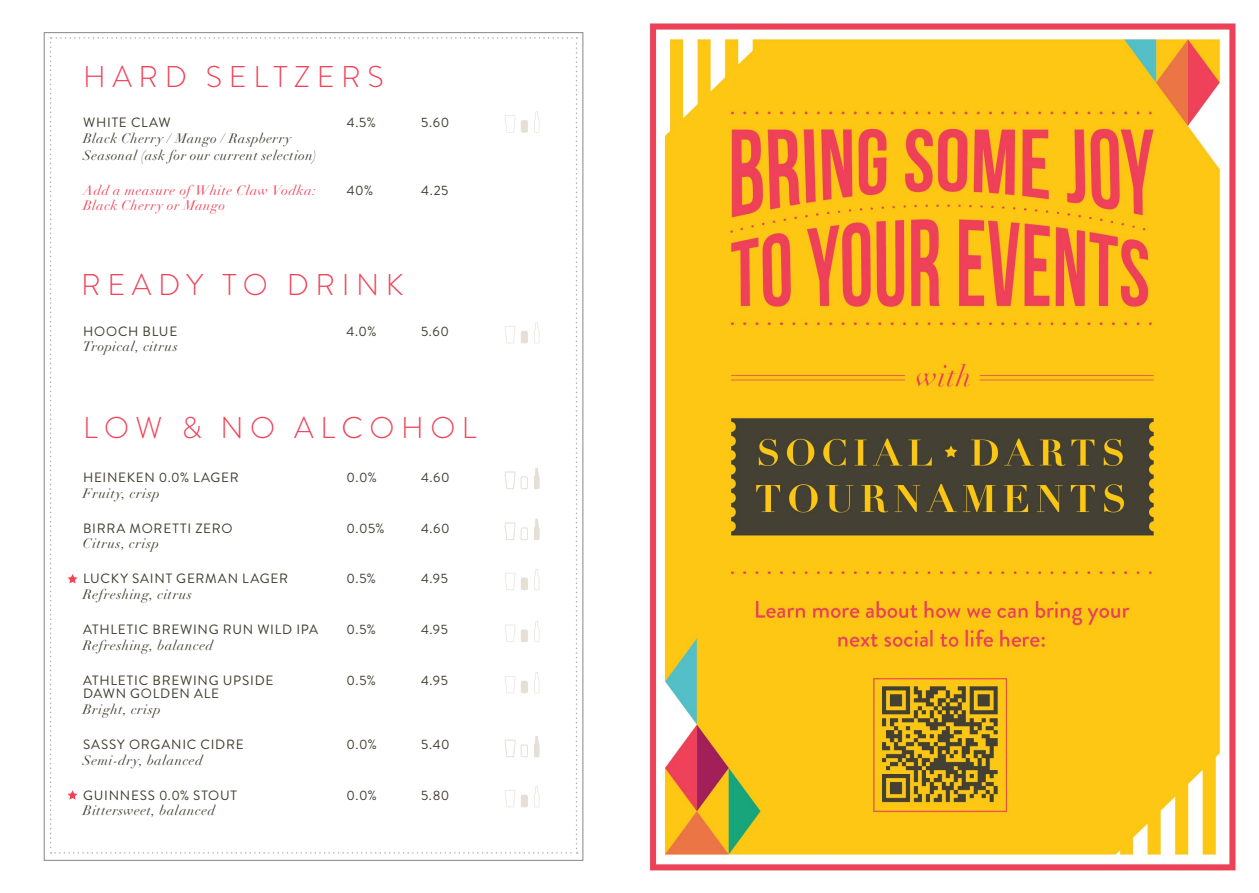
<style>
.page{position:relative;width:1259px;height:893px;background:#fff}
.page>*{position:absolute;margin:0;border:0;box-sizing:border-box;transform-origin:0 0}
.t1{font:300 30px "Brandon Grotesque";letter-spacing:.22em;color:#ef4358}
.t2{font:13.5px/13.5px "Brandon Grotesque";letter-spacing:.055em;color:#403b2d}
.t3{font:italic 13.5px/17.1px "Didot LT Std";letter-spacing:.035em;color:#403b2d}
.t4{font:italic 13.5px/15px "Didot LT Std";letter-spacing:.035em;color:#ef4358}
</style>
<div class="page">
<img style="left:649px;top:23px;width:587px;height:848px">
<svg style="left:50px;top:37px;width:527px;height:817px"></svg>
<h1 class="t1" style="left:83px;top:56px;width:302px">HARD SELTZERS</h1>
<p class="t2" style="left:83px;top:116px;width:89px">WHITE CLAW</p>
<p class="t3" style="left:83px;top:130px;width:235px">Black Cherry / Mango / Raspberry<br>Seasonal (ask for our current selection)</p>
<p class="t2" style="left:347px;top:116px;width:30px">4.5%</p>
<p class="t2" style="left:421px;top:116px;width:29px">5.60</p>
<p class="t4" style="left:83px;top:183px;width:234px">Add a measure of White Claw Vodka:<br>Black Cherry or Mango</p>
<p class="t2" style="left:347px;top:184px;width:28px">40%</p>
<p class="t2" style="left:421px;top:184px;width:29px">4.25</p>
<h1 class="t1" style="left:81px;top:264px;width:324px">READY TO DRINK</h1>
<p class="t2" style="left:83px;top:324px;width:96px">HOOCH BLUE</p>
<p class="t3" style="left:83px;top:338px;width:96px">Tropical, citrus</p>
<p class="t2" style="left:347px;top:324px;width:31px">4.0%</p>
<p class="t2" style="left:421px;top:324px;width:29px">5.60</p>
<h1 class="t1" style="left:83px;top:407px;width:395px">LOW &amp; NO ALCOHOL</h1>
<p class="t2" style="left:83px;top:471px;width:157px">HEINEKEN 0.0% LAGER</p>
<p class="t3" style="left:83px;top:485px;width:78px">Fruity, crisp</p>
<p class="t2" style="left:347px;top:471px;width:32px">0.0%</p>
<p class="t2" style="left:421px;top:471px;width:30px">4.60</p>
<p class="t2" style="left:83px;top:522px;width:151px">BIRRA MORETTI ZERO</p>
<p class="t3" style="left:83px;top:535px;width:78px">Citrus, crisp</p>
<p class="t2" style="left:347px;top:522px;width:39px">0.05%</p>
<p class="t2" style="left:421px;top:522px;width:30px">4.60</p>
<p class="t2" style="left:83px;top:572px;width:206px">LUCKY SAINT GERMAN LAGER</p>
<p class="t3" style="left:83px;top:586px;width:111px">Refreshing, citrus</p>
<p class="t2" style="left:347px;top:572px;width:31px">0.5%</p>
<p class="t2" style="left:421px;top:572px;width:28px">4.95</p>
<p class="t2" style="left:83px;top:623px;width:237px">ATHLETIC BREWING RUN WILD IPA</p>
<p class="t3" style="left:83px;top:637px;width:132px">Refreshing, balanced</p>
<p class="t2" style="left:347px;top:623px;width:31px">0.5%</p>
<p class="t2" style="left:421px;top:623px;width:28px">4.95</p>
<p class="t2" style="left:83px;top:674px;width:192px">ATHLETIC BREWING UPSIDE<br>DAWN GOLDEN ALE</p>
<p class="t3" style="left:83px;top:701px;width:79px">Bright, crisp</p>
<p class="t2" style="left:347px;top:674px;width:31px">0.5%</p>
<p class="t2" style="left:421px;top:674px;width:28px">4.95</p>
<p class="t2" style="left:83px;top:738px;width:162px">SASSY ORGANIC CIDRE</p>
<p class="t3" style="left:83px;top:752px;width:121px">Semi-dry, balanced</p>
<p class="t2" style="left:347px;top:738px;width:32px">0.0%</p>
<p class="t2" style="left:421px;top:738px;width:30px">5.40</p>
<p class="t2" style="left:83px;top:788px;width:155px">GUINNESS 0.0% STOUT</p>
<p class="t3" style="left:83px;top:802px;width:134px">Bittersweet, balanced</p>
<p class="t2" style="left:347px;top:788px;width:32px">0.0%</p>
<p class="t2" style="left:421px;top:788px;width:30px">5.80</p>
</div>
